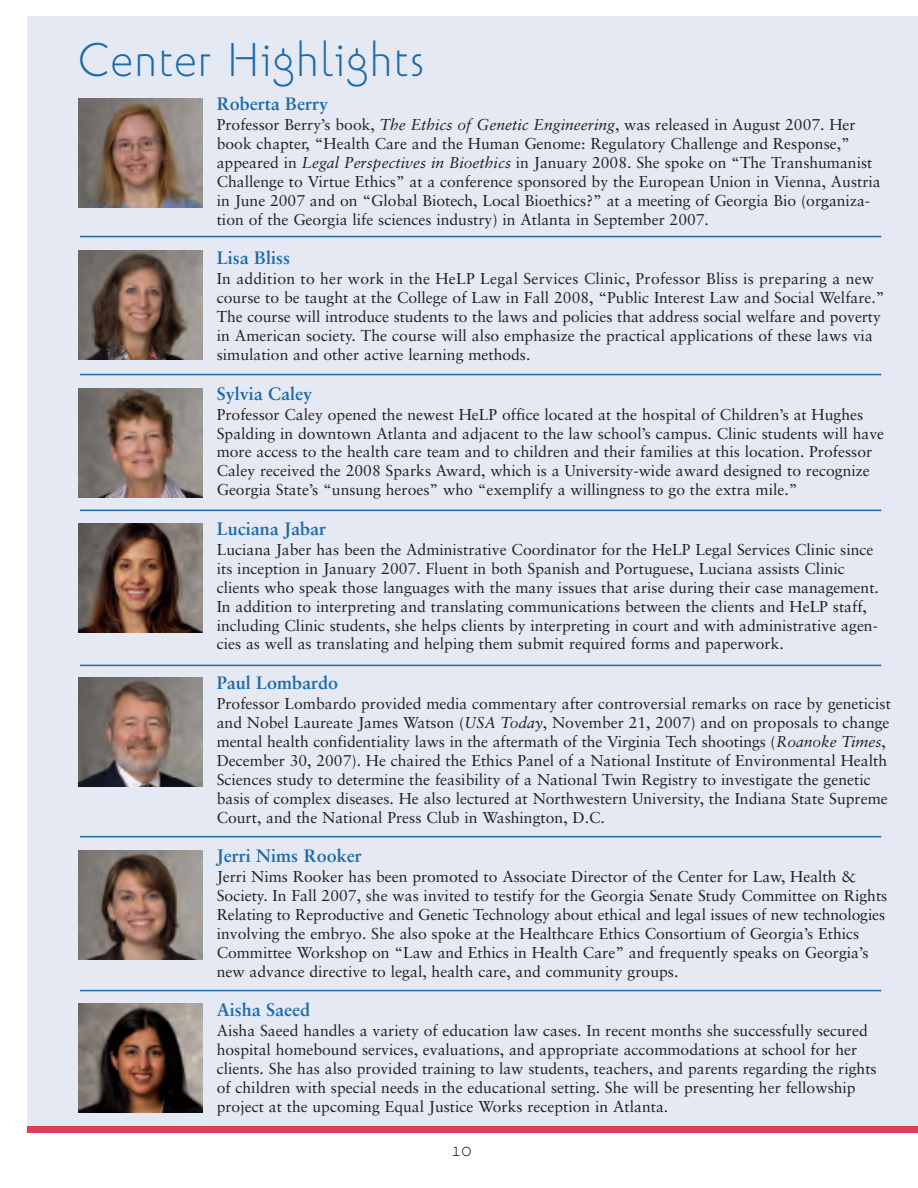
<style>
.page{position:relative;width:918px;height:1188px;background:#fff}
.page>*{position:absolute;margin:0;border:0;box-sizing:border-box;transform-origin:0 0}
.t1{font:300 46.5px "Naniara";letter-spacing:.03em;color:#1c6aa9}
.t2{font:700 18px "Sabon";color:#1c6aa9}
.t3{font:300 18px "Naniara";color:#231f20}
.t4{font:15.75px/18.9px "Sabon";color:#231f20}
.s1{font-style:italic}
</style>
<div class="page">
<div style="left:27px;top:16px;width:891px;height:1113px;background:#e4e9f4"></div>
<div style="left:27px;top:1126px;width:891px;height:7px;background:#da3e54"></div>
<hr style="left:80px;top:236px;width:801px;height:1px;background:#1c6aa9">
<img style="left:78px;top:251px;width:125px;height:109px">
<img style="left:78px;top:98px;width:125px;height:110px">
<img style="left:78px;top:389px;width:125px;height:109px">
<img style="left:78px;top:523px;width:125px;height:109px">
<img style="left:78px;top:678px;width:125px;height:109px">
<img style="left:78px;top:850px;width:125px;height:109px">
<img style="left:78px;top:1004px;width:125px;height:109px">
<hr style="left:80px;top:374px;width:801px;height:1px;background:#1c6aa9">
<hr style="left:80px;top:510px;width:801px;height:1px;background:#1c6aa9">
<hr style="left:80px;top:665px;width:801px;height:1px;background:#1c6aa9">
<hr style="left:80px;top:836px;width:801px;height:1px;background:#1c6aa9">
<hr style="left:80px;top:990px;width:801px;height:1px;background:#1c6aa9">
<h1 class="t1" style="left:78px;top:37px;width:349px">Center Highlights</h1>
<p class="t2" style="left:217px;top:97px;width:113px">Roberta Berry</p>
<p class="t4" style="left:217px;top:117px;width:666px">Professor Berry’s book, <span class="s1">The Ethics of Genetic Engineering</span>, was released in August 2007. Her book chapter, “Health Care and the Human Genome: Regulatory Challenge and Response,” appeared in <span class="s1">Legal Perspectives in Bioethics</span> in January 2008. She spoke on “The Transhumanist Challenge to Virtue Ethics” at a conference sponsored by the European Union in Vienna, Austria in June 2007 and on “Global Biotech, Local Bioethics?” at a meeting of Georgia Bio (organiza&shy;tion of the Georgia life sciences industry) in Atlanta in September 2007.</p>
<p class="t2" style="left:217px;top:251px;width:75px">Lisa Bliss</p>
<p class="t4" style="left:217px;top:271px;width:669px">In addition to her work in the HeLP Legal Services Clinic, Professor Bliss is preparing a new course to be taught at the College of Law in Fall 2008, “Public Interest Law and Social Welfare.” The course will introduce students to the laws and policies that address social welfare and poverty in American society. The course will also emphasize the practical applications of these laws via simulation and other active learning methods.</p>
<p class="t2" style="left:217px;top:386px;width:97px">Sylvia Caley</p>
<p class="t4" style="left:217px;top:406px;width:669px">Professor Caley opened the newest HeLP office located at the hospital of Children’s at Hughes Spalding in downtown Atlanta and adjacent to the law school’s campus. Clinic students will have more access to the health care team and to children and their families at this location. Professor Caley received the 2008 Sparks Award, which is a University-wide award designed to recognize Georgia State’s “unsung heroes” who “exemplify a willingness to go the extra mile.”</p>
<p class="t2" style="left:217px;top:521px;width:111px">Luciana Jabar</p>
<p class="t4" style="left:217px;top:541px;width:664px">Luciana Jaber has been the Administrative Coordinator for the HeLP Legal Services Clinic since its inception in January 2007. Fluent in both Spanish and Portuguese, Luciana assists Clinic clients who speak those languages with the many issues that arise during their case management.<br>In addition to interpreting and translating communications between the clients and HeLP staff, including Clinic students, she helps clients by interpreting in court and with administrative agen&shy;cies as well as translating and helping them submit required forms and paperwork.</p>
<p class="t2" style="left:217px;top:675px;width:123px">Paul Lombardo</p>
<p class="t4" style="left:217px;top:695px;width:676px">Professor Lombardo provided media commentary after controversial remarks on race by geneticist and Nobel Laureate James Watson (<span class="s1">USA Today</span>, November 21, 2007) and on proposals to change mental health confidentiality laws in the aftermath of the Virginia Tech shootings (<span class="s1">Roanoke Times</span>, December 30, 2007). He chaired the Ethics Panel of a National Institute of Environmental Health Sciences study to determine the feasibility of a National Twin Registry to investigate the genetic basis of complex diseases. He also lectured at Northwestern University, the Indiana State Supreme Court, and the National Press Club in Washington, D.C.</p>
<p class="t2" style="left:217px;top:848px;width:147px">Jerri Nims Rooker</p>
<p class="t4" style="left:217px;top:868px;width:672px">Jerri Nims Rooker has been promoted to Associate Director of the Center for Law, Health &amp; Society. In Fall 2007, she was invited to testify for the Georgia Senate Study Committee on Rights Relating to Reproductive and Genetic Technology about ethical and legal issues of new technologies involving the embryo. She also spoke at the Healthcare Ethics Consortium of Georgia’s Ethics Committee Workshop on “Law and Ethics in Health Care” and frequently speaks on Georgia’s new advance directive to legal, health care, and community groups.</p>
<p class="t2" style="left:217px;top:1003px;width:95px">Aisha Saeed</p>
<p class="t4" style="left:217px;top:1023px;width:661px">Aisha Saeed handles a variety of education law cases. In recent months she successfully secured hospital homebound services, evaluations, and appropriate accommodations at school for her clients. She has also provided training to law students, teachers, and parents regarding the rights of children with special needs in the educational setting. She will be presenting her fellowship project at the upcoming Equal Justice Works reception in Atlanta.</p>
<p class="t3" style="left:451px;top:1141px;width:22px">10</p>
</div>
